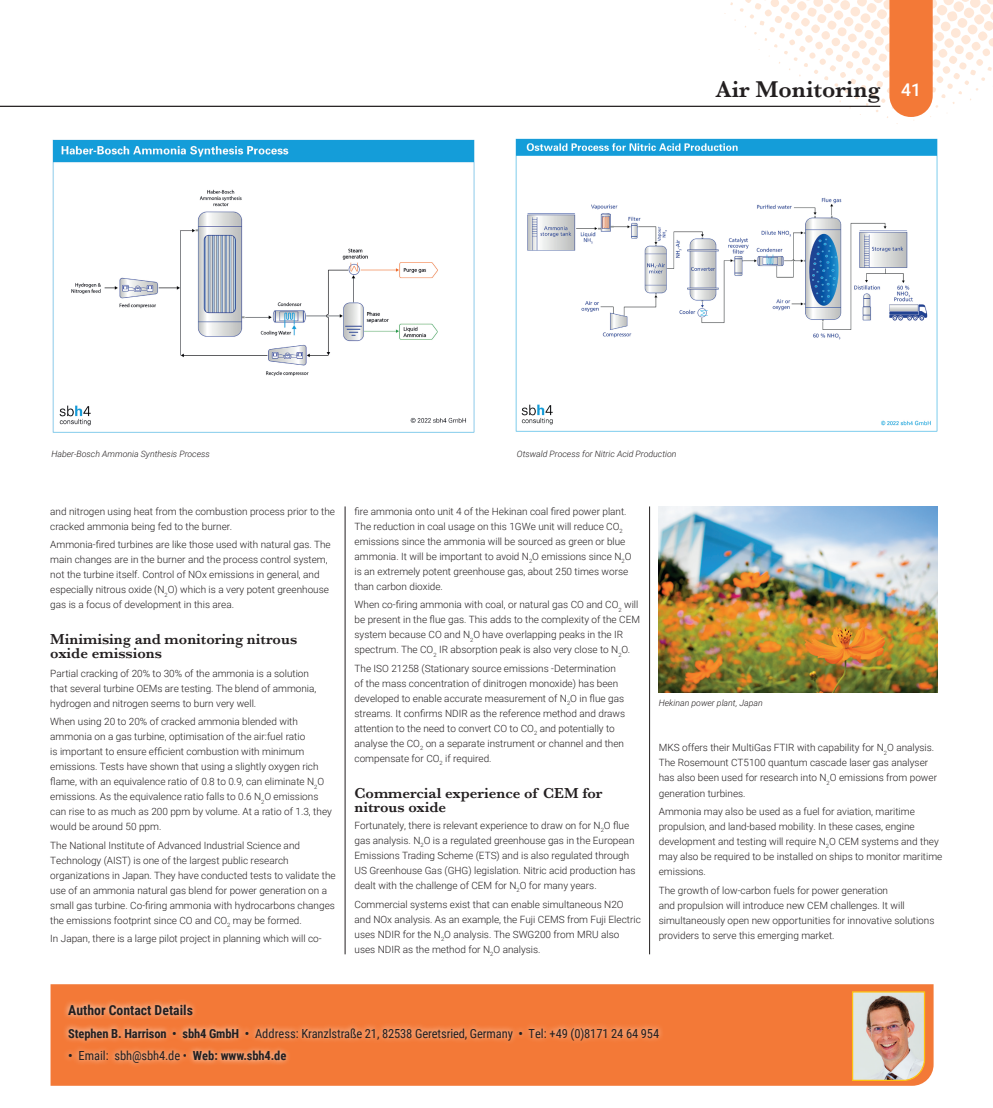
<style>
.page{position:relative;width:993px;height:1108px;background:#fff}
.page>*{position:absolute;margin:0;border:0;box-sizing:border-box;transform-origin:0 0}
.t1{font:600 23.75px "Baskerville";color:#231f20}
.t2{font:600 15px/13.8px "Baskerville";color:#231f20}
.t3{font:700 13.75px "Roboto Condensed";color:#231f20}
.t4{font:12.5px "Roboto Condensed";letter-spacing:-.01em;color:#231f20}
.t5{font:300 10px/15px "Roboto";color:#231f20}
.t6{font:italic 300 8.75px "Roboto";color:#231f20}
.s1{font-family:"Roboto";font-weight:500;font-size:17.5px;color:#fff}
.s2{font-weight:700}
</style>
<div class="page">
<hr style="left:344px;top:506px;width:1px;height:448px;background:#231f20">
<hr style="left:0;top:106px;width:880px;height:1px;background:#231f20">
<svg style="left:710px;top:0;width:282px;height:124px"></svg>
<div style="left:50px;top:984px;width:883px;height:101px;background:#f37937"></div>
<div style="left:63px;top:998px;width:601px;height:71px;background:#fff;opacity:.83"></div>
<img style="left:851px;top:990px;width:74px;height:91px">
<img style="left:52px;top:139px;width:423px;height:294px">
<img style="left:515px;top:138px;width:423px;height:294px">
<img style="left:658px;top:506px;width:278px;height:186px">
<hr style="left:649px;top:506px;width:1px;height:448px;background:#231f20">
<h1 class="t1" style="left:715px;top:73px;width:207px">Air Monitoring <span class="s1">41</span></h1>
<p class="t6" style="left:51px;top:447px;width:160px">Haber-Bosch Ammonia Synthesis Process</p>
<p class="t6" style="left:516px;top:447px;width:161px">Otswald Process for Nitric Acid Production</p>
<p class="t5" style="left:50px;top:503px;width:286px">and nitrogen using heat from the combustion process prior to the cracked ammonia being fed to the burner.</p>
<p class="t5" style="left:50px;top:537px;width:282px">Ammonia-fired turbines are like those used with natural gas. The main changes are in the burner and the process control system, not the turbine itself. Control of NOx emissions in general, and especially nitrous oxide (N<sub>2</sub>O) which is a very potent greenhouse gas is a focus of development in this area.</p>
<h2 class="t2" style="left:50px;top:632px;width:248px">Minimising and monitoring nitrous oxide emissions</h2>
<p class="t5" style="left:50px;top:665px;width:267px">Partial cracking of 20% to 30% of the ammonia is a solution that several turbine OEMs are testing. The blend of ammonia, hydrogen and nitrogen seems to burn very well.</p>
<p class="t5" style="left:50px;top:714px;width:283px">When using 20 to 20% of cracked ammonia blended with ammonia on a gas turbine, optimisation of the air:fuel ratio<br>is important to ensure efficient combustion with minimum emissions. Tests have shown that using a slightly oxygen rich flame, with an equivalence ratio of 0.8 to 0.9, can eliminate N<sub>2</sub>O emissions. As the equivalence ratio falls to 0.6 N<sub>2</sub>O emissions can rise to as much as 200 ppm by volume. At a ratio of 1.3, they would be around 50 ppm.</p>
<p class="t5" style="left:50px;top:837px;width:287px">The National Institute of Advanced Industrial Science and Technology (AIST) is one of the largest public research organizations in Japan. They have conducted tests to validate the use of an ammonia natural gas blend for power generation on a small gas turbine. Co-firing ammonia with hydrocarbons changes the emissions footprint since CO and CO<sub>2</sub> may be formed.</p>
<p class="t5" style="left:50px;top:931px;width:273px">In Japan, there is a large pilot project in planning which will co-</p>
<p class="t5" style="left:354px;top:503px;width:278px">fire ammonia onto unit 4 of the Hekinan coal fired power plant.<br>The reduction in coal usage on this 1GWe unit will reduce CO<sub>2 </sub>emissions since the ammonia will be sourced as green or blue ammonia. It will be important to avoid N<sub>2</sub>O emissions since N<sub>2</sub>O is an extremely potent greenhouse gas, about 250 times worse than carbon dioxide.</p>
<p class="t5" style="left:354px;top:597px;width:287px">When co-firing ammonia with coal, or natural gas CO and CO<sub>2</sub> will be present in the flue gas. This adds to the complexity of the CEM system because CO and N<sub>2</sub>O have overlapping peaks in the IR spectrum. The CO<sub>2</sub> IR absorption peak is also very close to N<sub>2</sub>O.</p>
<p class="t5" style="left:354px;top:660px;width:272px">The ISO 21258 (Stationary source emissions -Determination of the mass concentration of dinitrogen monoxide) has been developed to enable accurate measurement of N<sub>2</sub>O in flue gas streams. It confirms NDIR as the reference method and draws attention to the need to convert CO to CO<sub>2</sub> and potentially to analyse the CO<sub>2</sub> on a separate instrument or channel and then compensate for CO<sub>2</sub> if required.</p>
<h2 class="t2" style="left:354px;top:786px;width:249px">Commercial experience of CEM for nitrous oxide</h2>
<p class="t5" style="left:354px;top:817px;width:282px">Fortunately, there is relevant experience to draw on for N<sub>2</sub>O flue gas analysis. N<sub>2</sub>O is a regulated greenhouse gas in the European Emissions Trading Scheme (ETS) and is also regulated through US Greenhouse Gas (GHG) legislation. Nitric acid production has dealt with the challenge of CEM for N<sub>2</sub>O for many years.</p>
<p class="t5" style="left:354px;top:896px;width:288px">Commercial systems exist that can enable simultaneous N2O and NOx analysis. As an example, the Fuji CEMS from Fuji Electric uses NDIR for the N<sub>2</sub>O analysis. The SWG200 from MRU also uses NDIR as the method for N<sub>2</sub>O analysis.</p>
<p class="t6" style="left:658px;top:697px;width:105px">Hekinan power plant, Japan</p>
<p class="t5" style="left:658px;top:740px;width:280px">MKS offers their MultiGas FTIR with capability for N<sub>2</sub>O analysis.<br>The Rosemount CT5100 quantum cascade laser gas analyser has also been used for research into N<sub>2</sub>O emissions from power generation turbines.</p>
<p class="t5" style="left:658px;top:803px;width:285px">Ammonia may also be used as a fuel for aviation, maritime propulsion, and land-based mobility. In these cases, engine development and testing will require N<sub>2</sub>O CEM systems and they may also be required to be installed on ships to monitor maritime emissions.</p>
<p class="t5" style="left:658px;top:882px;width:277px">The growth of low-carbon fuels for power generation<br>and propulsion will introduce new CEM challenges. It will simultaneously open new opportunities for innovative solutions providers to serve this emerging market.</p>
<h3 class="t3" style="left:68px;top:1000px;width:126px">Author Contact Details</h3>
<p class="t4" style="left:68px;top:1024px;width:592px"><span class="s2">Stephen B. Harrison • sbh4 GmbH •</span> Address: Kranzlstraße 21, 82538 Geretsried, Germany <span class="s2">•</span> Tel: +49 (0)8171 24 64 954</p>
<p class="t4" style="left:68px;top:1047px;width:219px"><span class="s2">•</span> Email: sbh@sbh4.de • <span class="s2">Web: www.sbh4.de</span></p>
</div>
